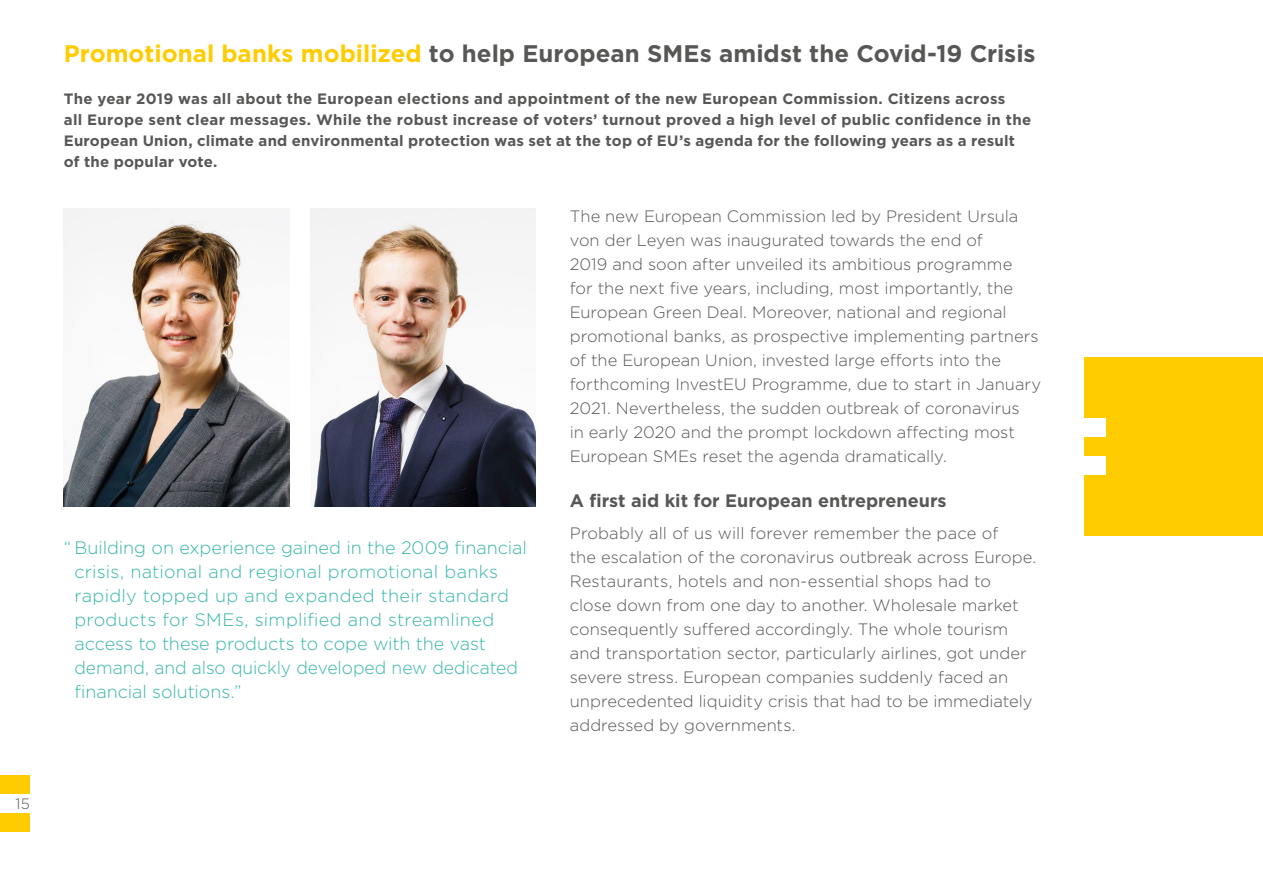
<style>
.page{position:relative;width:1263px;height:893px;background:#fff}
.page>*{position:absolute;margin:0;border:0;box-sizing:border-box;transform-origin:0 0}
.t1{font:700 24px "Gotham";color:#575756}
.t2{font:300 18px/24px "Gotham";color:#38b6ab}
.t3{font:700 18px "Gotham";color:#575756}
.t4{font:300 16.5px/24px "Gotham";color:#575756}
.t5{font:700 15px/21px "Gotham";letter-spacing:.015em;color:#575756}
.t6{font:300 15px "Gotham";color:#575756}
.s1{color:#fc0}
</style>
<div class="page">
<div style="left:0;top:813px;width:30px;height:19px;background:#fc0"></div>
<div style="left:0;top:775px;width:30px;height:19px;background:#fc0"></div>
<div style="left:1084px;top:357px;width:179px;height:179px;background:#fc0"></div>
<div style="left:1067px;top:456px;width:38px;height:19px;background:#fff"></div>
<div style="left:1067px;top:418px;width:38px;height:19px;background:#fff"></div>
<img style="left:64px;top:208px;width:225px;height:298px">
<img style="left:310px;top:208px;width:226px;height:298px">
<p class="t6" style="left:15px;top:794px;width:16px">15</p>
<h1 class="t1" style="left:64px;top:37px;width:973px"><span class="s1">Promotional banks mobilized</span> to help European SMEs amidst the Covid-19 Crisis</h1>
<p class="t5" style="left:64px;top:88px;width:969px">The year 2019 was all about the European elections and appointment of the new European Commission. Citizens across<br>all Europe sent clear messages. While the robust increase of voters’ turnout proved a high level of public confidence in the European Union, climate and environmental protection was set at the top of EU’s agenda for the following years as a result of the popular vote.</p>
<p class="t2" style="left:74px;top:536px;width:454px;text-indent:-11px">“ Building on experience gained in the 2009 financial crisis, national and regional promotional banks rapidly topped up and expanded their standard products for SMEs, simplified and streamlined access to these products to cope with the vast demand, and also quickly developed new dedicated financial solutions.”</p>
<p class="t4" style="left:570px;top:203px;width:473px">The new European Commission led by President Ursula von der Leyen was inaugurated towards the end of<br>2019 and soon after unveiled its ambitious programme<br>for the next five years, including, most importantly, the European Green Deal. Moreover, national and regional promotional banks, as prospective implementing partners of the European Union, invested large efforts into the forthcoming InvestEU Programme, due to start in January 2021. Nevertheless, the sudden outbreak of coronavirus<br>in early 2020 and the prompt lockdown affecting most European SMEs reset the agenda dramatically.</p>
<p class="t3" style="left:570px;top:488px;width:378px">A first aid kit for European entrepreneurs</p>
<p class="t4" style="left:570px;top:521px;width:468px">Probably all of us will forever remember the pace of<br>the escalation of the coronavirus outbreak across Europe.<br>Restaurants, hotels and non-essential shops had to close down from one day to another. Wholesale market consequently suffered accordingly. The whole tourism and transportation sector, particularly airlines, got under severe stress. European companies suddenly faced an unprecedented liquidity crisis that had to be immediately addressed by governments.</p>
</div>
